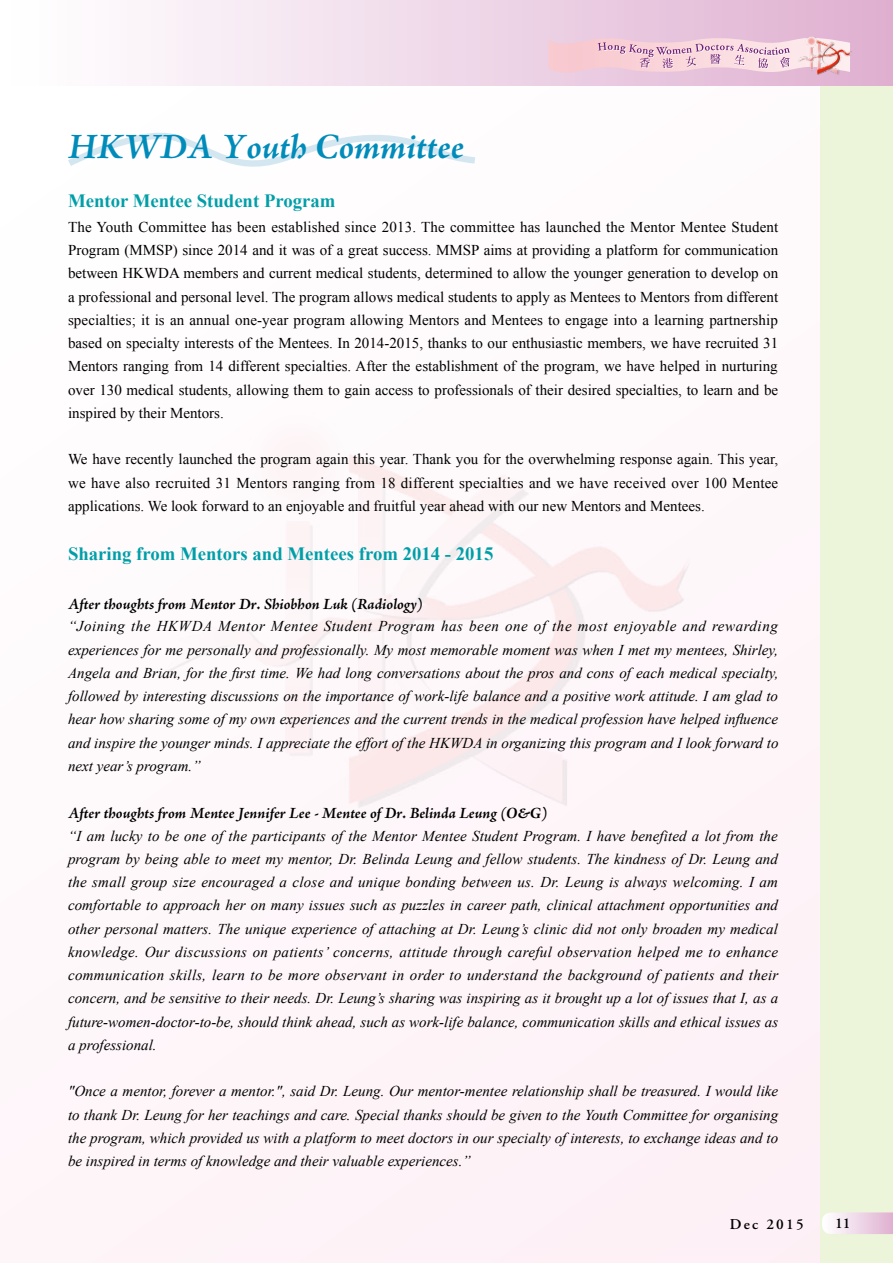
<style>
.page{position:relative;width:893px;height:1263px;background:#fef7fa}
.page>*{position:absolute;margin:0;border:0;box-sizing:border-box;transform-origin:0 0}
.t1{font:italic 700 36px "Adobe Jenson Pro";color:#008cba}
.t2{font:700 18.75px "Times New Roman";color:#009fa8}
.t3{font:italic 700 15.75px "Adobe Jenson Pro";color:#000}
.t4{font:italic 15px/23.2px "Times New Roman";color:#000;text-align:justify}
.t5{font:15px/23.2px "Times New Roman";color:#000;text-align:justify}
.t6{font:600 15px "Adobe Garamond Pro";letter-spacing:.15em;color:#000}
</style>
<div class="page">
<div style="left:821px;top:0;width:72px;height:1263px;background:#ecf4d9"></div>
<svg style="left:822px;top:1212px;width:71px;height:22px;background:#efd9e7"></svg>
<div style="left:0;top:0;width:893px;height:85px;background:linear-gradient(to right,#fff,#dfb0d1)"></div>
<img style="left:796px;top:35px;width:55px;height:42px">
<svg style="left:548px;top:36px;width:302px;height:39px;background:#ecc7d4"></svg>
<svg style="left:68px;top:132px;width:407px;height:35px"></svg>
<h1 class="t1" style="left:68px;top:126px;width:398px">HKWDA Youth Committee</h1>
<p class="t2" style="left:68px;top:188px;width:269px">Mentor Mentee Student Program</p>
<p class="t5" style="left:68px;top:215px;width:712px">The Youth Committee has been established since 2013. The committee has launched the Mentor Mentee Student Program (MMSP) since 2014 and it was of a great success. MMSP aims at providing a platform for communication between HKWDA members and current medical students, determined to allow the younger generation to develop on a professional and personal level. The program allows medical students to apply as Mentees to Mentors from different specialties; it is an annual one-year program allowing Mentors and Mentees to engage into a learning partnership based on specialty interests of the Mentees. In 2014-2015, thanks to our enthusiastic members, we have recruited 31<br>Mentors ranging from 14 different specialties. After the establishment of the program, we have helped in nurturing over 130 medical students, allowing them to gain access to professionals of their desired specialties, to learn and be inspired by their Mentors.</p>
<p class="t5" style="left:68px;top:447px;width:712px">We have recently launched the program again this year. Thank you for the overwhelming response again. This year, we have also recruited 31 Mentors ranging from 18 different specialties and we have received over 100 Mentee applications. We look forward to an enjoyable and fruitful year ahead with our new Mentors and Mentees.</p>
<p class="t2" style="left:68px;top:541px;width:427px">Sharing from Mentors and Mentees from 2014 - 2015</p>
<p class="t3" style="left:68px;top:595px;width:356px">After thoughts from Mentor Dr. Shiobhon Luk (Radiology)</p>
<p class="t4" style="left:68px;top:614px;width:712px">“Joining the HKWDA Mentor Mentee Student Program has been one of the most enjoyable and rewarding experiences for me personally and professionally. My most memorable moment was when I met my mentees, Shirley, Angela and Brian, for the first time. We had long conversations about the pros and cons of each medical specialty, followed by interesting discussions on the importance of work-life balance and a positive work attitude. I am glad to hear how sharing some of my own experiences and the current trends in the medical profession have helped influence and inspire the younger minds. I appreciate the effort of the HKWDA in organizing this program and I look forward to next year’s program.”</p>
<p class="t3" style="left:68px;top:804px;width:481px">After thoughts from Mentee Jennifer Lee - Mentee of Dr. Belinda Leung (O&amp;G)</p>
<p class="t4" style="left:68px;top:823px;width:712px">“I am lucky to be one of the participants of the Mentor Mentee Student Program. I have benefited a lot from the program by being able to meet my mentor, Dr. Belinda Leung and fellow students. The kindness of Dr. Leung and the small group size encouraged a close and unique bonding between us. Dr. Leung is always welcoming. I am comfortable to approach her on many issues such as puzzles in career path, clinical attachment opportunities and other personal matters. The unique experience of attaching at Dr. Leung’s clinic did not only broaden my medical knowledge. Our discussions on patients’ concerns, attitude through careful observation helped me to enhance communication skills, learn to be more observant in order to understand the background of patients and their concern, and be sensitive to their needs. Dr. Leung’s sharing was inspiring as it brought up a lot of issues that I, as a future-women-doctor-to-be, should think ahead, such as work-life balance, communication skills and ethical issues as a professional.</p>
<p class="t4" style="left:68px;top:1079px;width:712px">"Once a mentor, forever a mentor.", said Dr. Leung. Our mentor-mentee relationship shall be treasured. I would like to thank Dr. Leung for her teachings and care. Special thanks should be given to the Youth Committee for organising the program, which provided us with a platform to meet doctors in our specialty of interests, to exchange ideas and to be inspired in terms of knowledge and their valuable experiences.”</p>
<p class="t6" style="left:730px;top:1215px;width:75px">Dec 2015</p>
<p class="t6" style="left:835px;top:1214px;width:17px">11</p>
</div>
